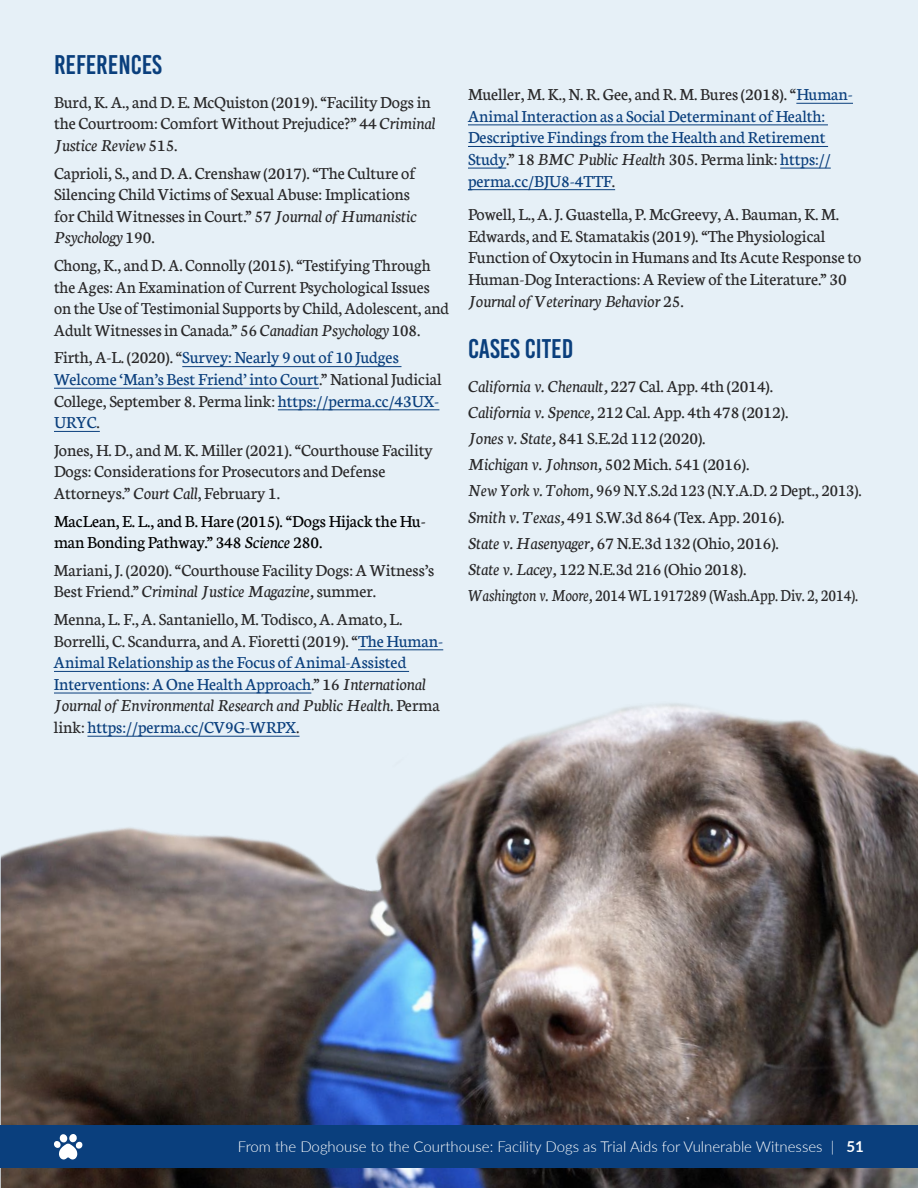
<style>
.page{position:relative;width:918px;height:1188px;background:#fff}
.page>*{position:absolute;margin:0;border:0;box-sizing:border-box;transform-origin:0 0}
.t1{font:27px "Bebas Kai";color:#0a3f7d}
.t2{font:18px/21.6px "Neuton";color:#292829}
.t3{font:18px/21.6px "Neuton";color:#0a3f7d}
.t4{font:18px/21.6px "Neuton";color:#000}
.t5{font:300 15px "Lato";color:#fff}
.s1{font-style:italic}
.s2{color:#292829}
.s3{font-style:italic;color:#292829}
.s4{font-weight:700}
</style>
<div class="page">
<div style="left:1px;top:0;width:917px;height:1188px;background:#e6f0f7"></div>
<hr style="left:182px;top:366px;width:220px;height:1px;background:#0a3f7d">
<hr style="left:54px;top:388px;width:265px;height:1px;background:#0a3f7d">
<hr style="left:278px;top:410px;width:161px;height:1px;background:#0a3f7d">
<hr style="left:54px;top:431px;width:46px;height:1px;background:#0a3f7d">
<hr style="left:358px;top:650px;width:85px;height:1px;background:#0a3f7d">
<hr style="left:54px;top:671px;width:355px;height:1px;background:#0a3f7d">
<hr style="left:796px;top:103px;width:57px;height:1px;background:#0a3f7d">
<hr style="left:468px;top:125px;width:360px;height:1px;background:#0a3f7d">
<hr style="left:468px;top:146px;width:360px;height:1px;background:#0a3f7d">
<hr style="left:468px;top:168px;width:38px;height:1px;background:#0a3f7d">
<hr style="left:780px;top:168px;width:51px;height:1px;background:#0a3f7d">
<hr style="left:468px;top:189px;width:147px;height:1px;background:#0a3f7d">
<img style="left:1px;top:692px;width:917px;height:496px">
<div style="left:0;top:1125px;width:918px;height:43px;background:#0a3f7d"></div>
<svg style="left:54px;top:1134px;width:29px;height:26px"></svg>
<h1 class="t1" style="left:54px;top:50px;width:109px">REFERENCES</h1>
<p class="t2" style="left:54px;top:91px;width:383px">Burd, K. A., and D. E. McQuiston (2019). “Facility Dogs in the Courtroom: Comfort Without Prejudice?” 44 <span class="s1">Criminal<br>Justice Review</span> 515.</p>
<p class="t2" style="left:54px;top:162px;width:364px">Caprioli, S., and D. A. Crenshaw (2017). “The Culture of Silencing Child Victims of Sexual Abuse: Implications for Child Witnesses in Court.” 57 <span class="s1">Journal of Humanistic Psychology</span> 190.</p>
<p class="t2" style="left:54px;top:255px;width:397px">Chong, K., and D. A. Connolly (2015). “Testifying Through the Ages: An Examination of Current Psychological Issues on the Use of Testimonial Supports by Child, Adolescent, and Adult Witnesses in Canada.” 56 <span class="s1">Canadian Psychology</span> 108.</p>
<p class="t3" style="left:54px;top:347px;width:389px"><span class="s2">Firth, A-L. (2020). “</span>Survey: Nearly 9 out of 10 Judges Welcome ‘Man’s Best Friend’ into Court<span class="s2">.” National Judicial College, September 8. Perma link:</span> https://perma.cc/43UX-URYC<span class="s2">.</span></p>
<p class="t2" style="left:54px;top:439px;width:380px">Jones, H. D., and M. K. Miller (2021). “Courthouse Facility<br>Dogs: Considerations for Prosecutors and Defense<br>Attorneys.” <span class="s1">Court Call</span>, February 1.</p>
<p class="t4" style="left:54px;top:510px;width:373px">MacLean, E. L., and B. Hare (2015). “Dogs Hijack the Hu&shy;man Bonding Pathway.” 348 <span class="s1">Science</span> 280.</p>
<p class="t2" style="left:54px;top:559px;width:382px">Mariani, J. (2020). “Courthouse Facility Dogs: A Witness’s<br>Best Friend.” <span class="s1">Criminal Justice Magazine,</span> summer.</p>
<p class="t3" style="left:54px;top:609px;width:391px"><span class="s2">Menna, L. F., A. Santaniello, M. Todisco, A. Amato, L.<br>Borrelli, C. Scandurra, and A. Fioretti (2019). “</span>The Human-Animal Relationship as the Focus of Animal-Assisted Interventions: A One Health Approach<span class="s2">.” 16</span> <span class="s3">International Journal of Environmental Research and Public Health</span><span class="s2">. Perma link:</span> https://perma.cc/CV9G-WRPX<span class="s2">.</span></p>
<p class="t3" style="left:468px;top:84px;width:387px"><span class="s2">Mueller, M. K., N. R. Gee, and R. M. Bures (2018). “</span>Human-Animal Interaction as a Social Determinant of Health:<br>Descriptive Findings from the Health and Retirement Study<span class="s2">.” 18</span> <span class="s3">BMC Public Health</span> <span class="s2">305. Perma link:</span> https:// perma.cc/BJU8-4TTF<span class="s2">.</span></p>
<p class="t2" style="left:468px;top:204px;width:395px">Powell, L., A. J. Guastella, P. McGreevy, A. Bauman, K. M.<br>Edwards, and E. Stamatakis (2019). “The Physiological Function of Oxytocin in Humans and Its Acute Response to Human-Dog Interactions: A Review of the Literature.” 30<br><span class="s1">Journal of Veterinary Behavior</span> 25.</p>
<h1 class="t1" style="left:468px;top:335px;width:107px">CASES CITED</h1>
<p class="t2" style="left:468px;top:373px;width:395px;line-height:26.1px"><span class="s1">California v. Chenault,</span> 227 Cal. App. 4th (2014).<br><span class="s1">California v. Spence,</span> 212 Cal. App. 4th 478 (2012).<br><span class="s1">Jones v. State,</span> 841 S.E.2d 112 (2020).<br><span class="s1">Michigan v. Johnson,</span> 502 Mich. 541 (2016).<br><span class="s1">New York v. Tohom,</span> 969 N.Y.S.2d 123 (N.Y.A.D. 2 Dept., 2013).<br><span class="s1">Smith v. Texas,</span> 491 S.W.3d 864 (Tex. App. 2016).<br><span class="s1">State v. Hasenyager,</span> 67 N.E.3d 132 (Ohio, 2016).<br><span class="s1">State v. Lacey,</span> 122 N.E.3d 216 (Ohio 2018).<br><span class="s1">Washington v. Moore,</span> 2014 WL 1917289 (Wash.App. Div. 2, 2014).</p>
<p class="t5" style="left:238px;top:1137px;width:628px">From the Doghouse to the Courthouse: Facility Dogs as Trial Aids for Vulnerable Witnesses | <span class="s4">51</span></p>
</div>
